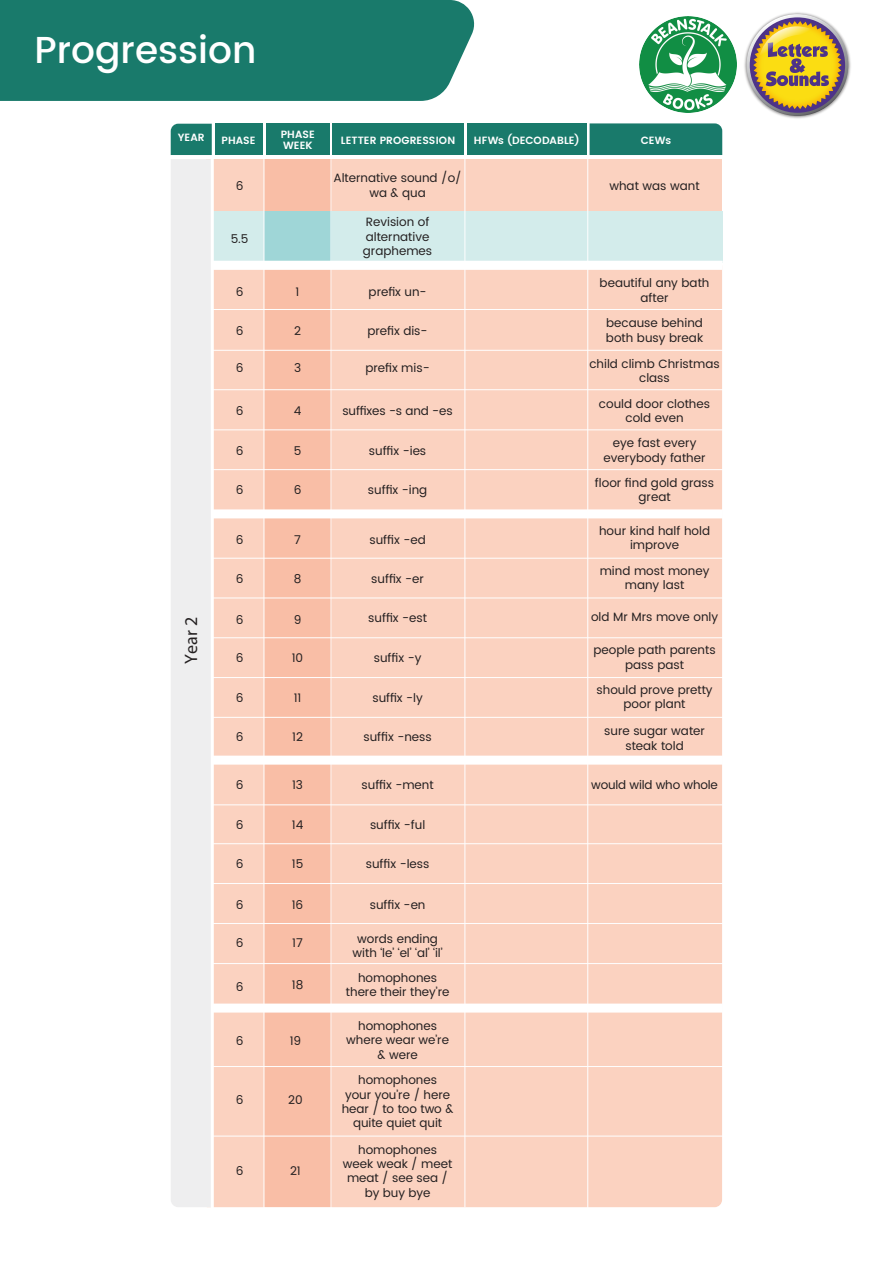
<style>
.page{position:relative;width:893px;height:1263px;background:#fff}
.page>*{position:absolute;margin:0;border:0;box-sizing:border-box;transform-origin:0 0}
.t1{font:500 37.5px "Poppins";color:#fff}
.t2{font:600 27px "Poppins";letter-spacing:.01em;color:#fff}
.t3{font:18px "Myriad Pro";color:#231f20}
.t4{font:12px/14.4px "Poppins";color:#231f20;text-align:center}
.t5{font:600 10.5px/10.5px "Poppins";letter-spacing:.01em;color:#fff}
</style>
<div class="page">
<div style="left:207px;top:159px;width:515px;height:51px;background:#fbd2c0"></div>
<div style="left:207px;top:212px;width:57px;height:51px;background:#d3eceb"></div>
<div style="left:331px;top:212px;width:391px;height:51px;background:#d3eceb"></div>
<div style="left:214px;top:270px;width:508px;height:937px;background:#fbd2c0"></div>
<div style="left:264px;top:265px;width:67px;height:942px;background:#f9bea6"></div>
<div style="left:264px;top:159px;width:67px;height:51px;background:#f9bea6"></div>
<div style="left:264px;top:212px;width:67px;height:51px;background:#9fd6d7"></div>
<hr style="left:331px;top:158px;width:1px;height:1050px;background:#fff">
<hr style="left:203px;top:309px;width:520px;height:1px;background:#fff">
<hr style="left:203px;top:350px;width:520px;height:1px;background:#fff">
<hr style="left:203px;top:389px;width:520px;height:1px;background:#fff">
<hr style="left:203px;top:429px;width:520px;height:1px;background:#fff">
<hr style="left:203px;top:469px;width:520px;height:1px;background:#fff">
<hr style="left:464px;top:158px;width:1px;height:1049px;background:#fff">
<hr style="left:587px;top:158px;width:1px;height:1062px;background:#fff">
<hr style="left:264px;top:158px;width:1px;height:1062px;background:#fff">
<div style="left:202px;top:261px;width:520px;height:9px;background:#fff"></div>
<div style="left:202px;top:509px;width:521px;height:9px;background:#fff"></div>
<hr style="left:203px;top:558px;width:520px;height:1px;background:#fff">
<hr style="left:203px;top:598px;width:520px;height:1px;background:#fff">
<hr style="left:203px;top:637px;width:520px;height:1px;background:#fff">
<hr style="left:203px;top:677px;width:520px;height:1px;background:#fff">
<hr style="left:203px;top:717px;width:520px;height:1px;background:#fff">
<hr style="left:203px;top:804px;width:520px;height:1px;background:#fff">
<hr style="left:203px;top:843px;width:520px;height:1px;background:#fff">
<hr style="left:203px;top:1136px;width:520px;height:1px;background:#fff">
<hr style="left:203px;top:883px;width:520px;height:1px;background:#fff">
<hr style="left:203px;top:923px;width:520px;height:1px;background:#fff">
<hr style="left:203px;top:963px;width:520px;height:1px;background:#fff">
<hr style="left:203px;top:1066px;width:520px;height:1px;background:#fff">
<div style="left:202px;top:756px;width:521px;height:9px;background:#fff"></div>
<div style="left:202px;top:1003px;width:521px;height:9px;background:#fff"></div>
<div style="left:215px;top:123px;width:48px;height:32px;background:#197a6b"></div>
<div style="left:266px;top:123px;width:63px;height:32px;background:#197a6b"></div>
<div style="left:333px;top:123px;width:131px;height:32px;background:#197a6b"></div>
<div style="left:467px;top:123px;width:120px;height:32px;background:#197a6b"></div>
<div style="left:590px;top:123px;width:132px;height:32px;background:#197a6b"></div>
<div style="left:171px;top:124px;width:41px;height:1083px;background:#eeeeef"></div>
<hr style="left:211px;top:158px;width:3px;height:1062px;background:#fff">
<div style="left:0;top:0;width:474px;height:101px;background:#197a6b"></div>
<img style="left:640px;top:16px;width:96px;height:97px">
<img style="left:744px;top:12px;width:107px;height:107px">
<svg style="left:747px;top:15px;width:100px;height:100px"></svg>
<div style="left:750px;top:17px;width:95px;height:96px;background:#4e3388;border-radius:50%"></div>
<svg style="left:753px;top:21px;width:89px;height:88px"></svg>
<h1 class="t1" style="left:35px;top:22px;width:223px">Progression</h1>
<h2 class="t2" style="left:64px;top:30px;width:168px">Progression</h2>
<p class="t5" style="left:281px;top:130px;width:35px">PHASE<br>WEEK</p>
<p class="t5" style="left:178px;top:133px;width:28px">YEAR</p>
<p class="t5" style="left:222px;top:136px;width:35px">PHASE</p>
<p class="t5" style="left:341px;top:136px;width:116px">LETTER PROGRESSION</p>
<p class="t5" style="left:474px;top:136px;width:107px">HFWs (DECODABLE)</p>
<p class="t5" style="left:641px;top:136px;width:32px">CEWs</p>
<h3 class="t3" style="left:180px;top:664px;width:48px;rotate:-90deg">Year 2</h3>
<p class="t4" style="left:236px;top:179px;width:9px">6</p>
<p class="t4" style="left:231px;top:232px;width:19px">5.5</p>
<p class="t4" style="left:236px;top:285px;width:9px">6</p>
<p class="t4" style="left:236px;top:324px;width:9px">6</p>
<p class="t4" style="left:236px;top:361px;width:9px">6</p>
<p class="t4" style="left:236px;top:404px;width:9px">6</p>
<p class="t4" style="left:236px;top:444px;width:9px">6</p>
<p class="t4" style="left:236px;top:483px;width:9px">6</p>
<p class="t4" style="left:236px;top:533px;width:9px">6</p>
<p class="t4" style="left:236px;top:572px;width:9px">6</p>
<p class="t4" style="left:236px;top:613px;width:9px">6</p>
<p class="t4" style="left:236px;top:651px;width:9px">6</p>
<p class="t4" style="left:236px;top:691px;width:9px">6</p>
<p class="t4" style="left:236px;top:730px;width:9px">6</p>
<p class="t4" style="left:236px;top:778px;width:9px">6</p>
<p class="t4" style="left:236px;top:818px;width:9px">6</p>
<p class="t4" style="left:236px;top:857px;width:9px">6</p>
<p class="t4" style="left:236px;top:897px;width:9px">6</p>
<p class="t4" style="left:236px;top:936px;width:9px">6</p>
<p class="t4" style="left:236px;top:979px;width:9px">6</p>
<p class="t4" style="left:236px;top:1034px;width:9px">6</p>
<p class="t4" style="left:236px;top:1093px;width:9px">6</p>
<p class="t4" style="left:236px;top:1164px;width:9px">6</p>
<p class="t4" style="left:296px;top:285px;width:5px">1</p>
<p class="t4" style="left:294px;top:324px;width:8px">2</p>
<p class="t4" style="left:294px;top:361px;width:9px">3</p>
<p class="t4" style="left:294px;top:404px;width:9px">4</p>
<p class="t4" style="left:294px;top:444px;width:9px">5</p>
<p class="t4" style="left:294px;top:483px;width:9px">6</p>
<p class="t4" style="left:294px;top:533px;width:8px">7</p>
<p class="t4" style="left:294px;top:572px;width:9px">8</p>
<p class="t4" style="left:294px;top:613px;width:9px">9</p>
<p class="t4" style="left:292px;top:651px;width:13px">10</p>
<p class="t4" style="left:294px;top:691px;width:9px">11</p>
<p class="t4" style="left:292px;top:730px;width:12px">12</p>
<p class="t4" style="left:292px;top:778px;width:12px">13</p>
<p class="t4" style="left:292px;top:818px;width:13px">14</p>
<p class="t4" style="left:292px;top:857px;width:13px">15</p>
<p class="t4" style="left:292px;top:897px;width:13px">16</p>
<p class="t4" style="left:292px;top:936px;width:12px">17</p>
<p class="t4" style="left:292px;top:978px;width:13px">18</p>
<p class="t4" style="left:290px;top:1034px;width:13px">19</p>
<p class="t4" style="left:288px;top:1093px;width:16px">20</p>
<p class="t4" style="left:290px;top:1164px;width:12px">21</p>
<p class="t4" style="left:333px;top:171px;width:130px">Alternative sound /o/ wa &amp; qua</p>
<p class="t4" style="left:363px;top:215px;width:71px;text-align:left">Revision of alternative graphemes</p>
<p class="t4" style="left:369px;top:285px;width:59px">prefix un-</p>
<p class="t4" style="left:368px;top:324px;width:62px">prefix dis-</p>
<p class="t4" style="left:365px;top:361px;width:66px">prefix mis-</p>
<p class="t4" style="left:342px;top:404px;width:112px">suffixes -s and -es</p>
<p class="t4" style="left:369px;top:444px;width:59px">suffix -ies</p>
<p class="t4" style="left:368px;top:483px;width:61px">suffix -ing</p>
<p class="t4" style="left:369px;top:533px;width:58px">suffix -ed</p>
<p class="t4" style="left:371px;top:572px;width:54px">suffix -er</p>
<p class="t4" style="left:368px;top:611px;width:60px">suffix -est</p>
<p class="t4" style="left:374px;top:651px;width:49px">suffix -y</p>
<p class="t4" style="left:372px;top:691px;width:52px">suffix -ly</p>
<p class="t4" style="left:363px;top:730px;width:70px">suffix -ness</p>
<p class="t4" style="left:362px;top:778px;width:74px">suffix -ment</p>
<p class="t4" style="left:370px;top:818px;width:57px">suffix -ful</p>
<p class="t4" style="left:366px;top:857px;width:65px">suffix -less</p>
<p class="t4" style="left:370px;top:897px;width:57px">suffix -en</p>
<p class="t4" style="left:353px;top:932px;width:91px">words ending with ‘le’ ‘el’ ‘al’ ‘il’</p>
<p class="t4" style="left:346px;top:971px;width:105px">homophones there their they’re</p>
<p class="t4" style="left:346px;top:1019px;width:104px">homophones where wear we’re &amp; were</p>
<p class="t4" style="left:342px;top:1073px;width:113px">homophones<br>your you’re / here hear / to too two &amp; quite quiet quit</p>
<p class="t4" style="left:343px;top:1142px;width:111px">homophones week weak / meet meat / see sea / by buy bye</p>
<p class="t4" style="left:609px;top:179px;width:92px">what was want</p>
<p class="t4" style="left:600px;top:276px;width:111px">beautiful any bath after</p>
<p class="t4" style="left:606px;top:316px;width:99px;text-align:left">because behind both busy break</p>
<p class="t4" style="left:589px;top:357px;width:132px">child climb Christmas class</p>
<p class="t4" style="left:599px;top:397px;width:113px">could door clothes cold even</p>
<p class="t4" style="left:604px;top:436px;width:103px">eye fast every everybody father</p>
<p class="t4" style="left:595px;top:476px;width:121px">floor find gold grass great</p>
<p class="t4" style="left:599px;top:524px;width:112px">hour kind half hold improve</p>
<p class="t4" style="left:600px;top:564px;width:111px">mind most money many last</p>
<p class="t4" style="left:591px;top:610px;width:129px">old Mr Mrs move only</p>
<p class="t4" style="left:593px;top:643px;width:124px">people path parents pass past</p>
<p class="t4" style="left:596px;top:683px;width:118px">should prove pretty poor plant</p>
<p class="t4" style="left:604px;top:724px;width:102px">sure sugar water steak told</p>
<p class="t4" style="left:591px;top:778px;width:128px">would wild who whole</p>
</div>
